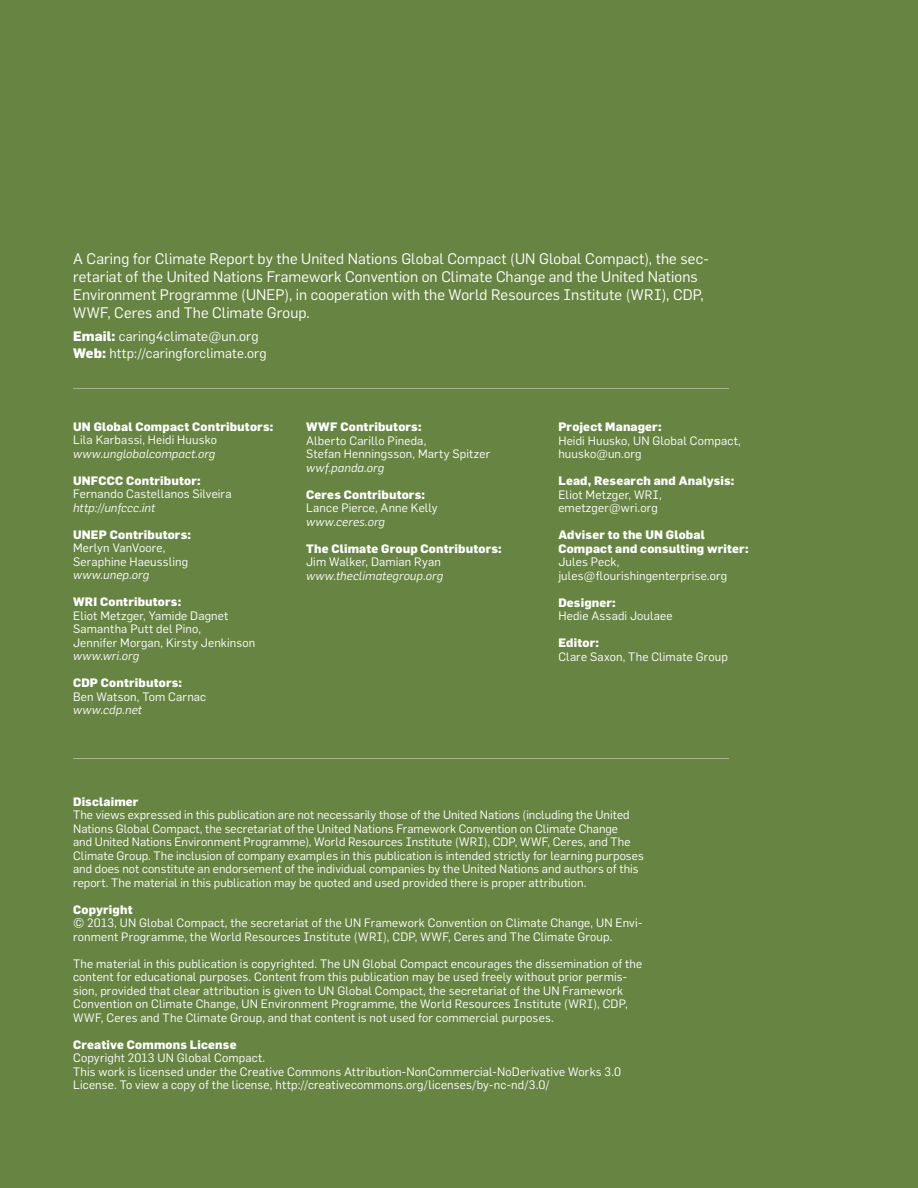
<style>
.page{position:relative;width:918px;height:1188px;background:#678442}
.page>*{position:absolute;margin:0;border:0;box-sizing:border-box;transform-origin:0 0}
.t1{font:15px/18px "Flama";letter-spacing:.005em;color:#fff}
.t2{font:13.5px/16.5px "Flama";letter-spacing:.01em;color:#fff}
.t3{font:12px/13.5px "Flama";letter-spacing:.01em;color:#fff}
.t4{font:800 12px/13.5px "Flama";letter-spacing:.015em;color:#fff}
.t5{font:italic 12px "Flama";letter-spacing:.01em;color:#fff}
.s1{font-weight:800}
</style>
<div class="page">
<hr style="left:73px;top:388px;width:656px;height:1px;background:#adb58f">
<hr style="left:73px;top:758px;width:656px;height:1px;background:#adb58f">
<p class="t1" style="left:73px;top:249px;width:637px">A Caring for Climate Report by the United Nations Global Compact (UN Global Compact), the sec&shy;retariat of the United Nations Framework Convention on Climate Change and the United Nations Environment Programme (UNEP), in cooperation with the World Resources Institute (WRI), CDP, WWF, Ceres and The Climate Group.</p>
<p class="t2" style="left:73px;top:328px;width:195px"><span class="s1">Email:</span> caring4climate@un.org<br><span class="s1">Web:</span> http://caringforclimate.org</p>
<p class="t4" style="left:73px;top:419px;width:202px">UN Global Compact Contributors:</p>
<p class="t3" style="left:73px;top:433px;width:145px">Lila Karbassi, Heidi Huusko</p>
<p class="t5" style="left:73px;top:446px;width:144px">www.unglobalcompact.org</p>
<p class="t4" style="left:73px;top:473px;width:129px">UNFCCC Contributor:</p>
<p class="t3" style="left:73px;top:487px;width:160px">Fernando Castellanos Silveira</p>
<p class="t5" style="left:73px;top:500px;width:84px">http://unfccc.int</p>
<p class="t4" style="left:73px;top:527px;width:119px">UNEP Contributors:</p>
<p class="t3" style="left:73px;top:541px;width:117px">Merlyn VanVoore,<br>Seraphine Haeussling</p>
<p class="t5" style="left:73px;top:568px;width:78px">www.unep.org</p>
<p class="t4" style="left:73px;top:595px;width:110px">WRI Contributors:</p>
<p class="t3" style="left:73px;top:609px;width:184px">Eliot Metzger, Yamide Dagnet<br>Samantha Putt del Pino,<br>Jennifer Morgan, Kirsty Jenkinson</p>
<p class="t5" style="left:73px;top:649px;width:68px">www.wri.org</p>
<p class="t4" style="left:73px;top:676px;width:110px">CDP Contributors:</p>
<p class="t3" style="left:73px;top:690px;width:135px">Ben Watson, Tom Carnac</p>
<p class="t5" style="left:73px;top:703px;width:70px">www.cdp.net</p>
<p class="t4" style="left:306px;top:420px;width:117px">WWF Contributors:</p>
<p class="t3" style="left:306px;top:433px;width:186px">Alberto Carillo Pineda,<br>Stefan Henningsson, Marty Spitzer</p>
<p class="t5" style="left:306px;top:460px;width:80px">wwf.panda.org</p>
<p class="t4" style="left:306px;top:487px;width:120px">Ceres Contributors:</p>
<p class="t3" style="left:306px;top:501px;width:133px">Lance Pierce, Anne Kelly</p>
<p class="t5" style="left:306px;top:514px;width:80px">www.ceres.org</p>
<p class="t4" style="left:306px;top:541px;width:197px">The Climate Group Contributors:</p>
<p class="t3" style="left:306px;top:555px;width:136px">Jim Walker, Damian Ryan</p>
<p class="t5" style="left:306px;top:568px;width:139px">www.theclimategroup.org</p>
<p class="t4" style="left:558px;top:420px;width:105px">Project Manager:</p>
<p class="t3" style="left:558px;top:433px;width:184px">Heidi Huusko, UN Global Compact, huusko@un.org</p>
<p class="t4" style="left:558px;top:474px;width:177px">Lead, Research and Analysis:</p>
<p class="t3" style="left:558px;top:487px;width:105px">Eliot Metzger, WRI, emetzger@wri.org</p>
<p class="t4" style="left:558px;top:528px;width:192px">Adviser to the UN Global<br>Compact and consulting writer:</p>
<p class="t3" style="left:558px;top:555px;width:170px">Jules Peck, jules@flourishingenterprise.org</p>
<p class="t4" style="left:558px;top:595px;width:59px">Designer:</p>
<p class="t3" style="left:558px;top:609px;width:116px">Hedie Assadi Joulaee</p>
<p class="t4" style="left:558px;top:636px;width:42px">Editor:</p>
<p class="t3" style="left:558px;top:649px;width:171px">Clare Saxon, The Climate Group</p>
<p class="t4" style="left:73px;top:794px;width:67px">Disclaimer</p>
<p class="t3" style="left:73px;top:808px;width:572px">The views expressed in this publication are not necessarily those of the United Nations (including the United Nations Global Compact, the secretariat of the United Nations Framework Convention on Climate Change<br>and United Nations Environment Programme), World Resources Institute (WRI), CDP, WWF, Ceres, and The Climate Group. The inclusion of company examples in this publication is intended strictly for learning purposes and does not constitute an endorsement of the individual companies by the United Nations and authors of this report. The material in this publication may be quoted and used provided there is proper attribution.</p>
<p class="t4" style="left:73px;top:902px;width:61px">Copyright</p>
<p class="t3" style="left:73px;top:916px;width:571px">© 2013, UN Global Compact, the secretariat of the UN Framework Convention on Climate Change, UN Envi&shy;ronment Programme, the World Resources Institute (WRI), CDP, WWF, Ceres and The Climate Group.</p>
<p class="t3" style="left:73px;top:957px;width:571px">The material in this publication is copyrighted. The UN Global Compact encourages the dissemination of the content for educational purposes. Content from this publication may be used freely without prior permis&shy;sion, provided that clear attribution is given to UN Global Compact, the secretariat of the UN Framework Convention on Climate Change, UN Environment Programme, the World Resources Institute (WRI), CDP, WWF, Ceres and The Climate Group, and that content is not used for commercial purposes.</p>
<p class="t4" style="left:73px;top:1037px;width:165px">Creative Commons License</p>
<p class="t3" style="left:73px;top:1051px;width:550px">Copyright 2013 UN Global Compact.<br>This work is licensed under the Creative Commons Attribution-NonCommercial-NoDerivative Works 3.0<br>License. To view a copy of the license, http://creativecommons.org/licenses/by-nc-nd/3.0/</p>
</div>
